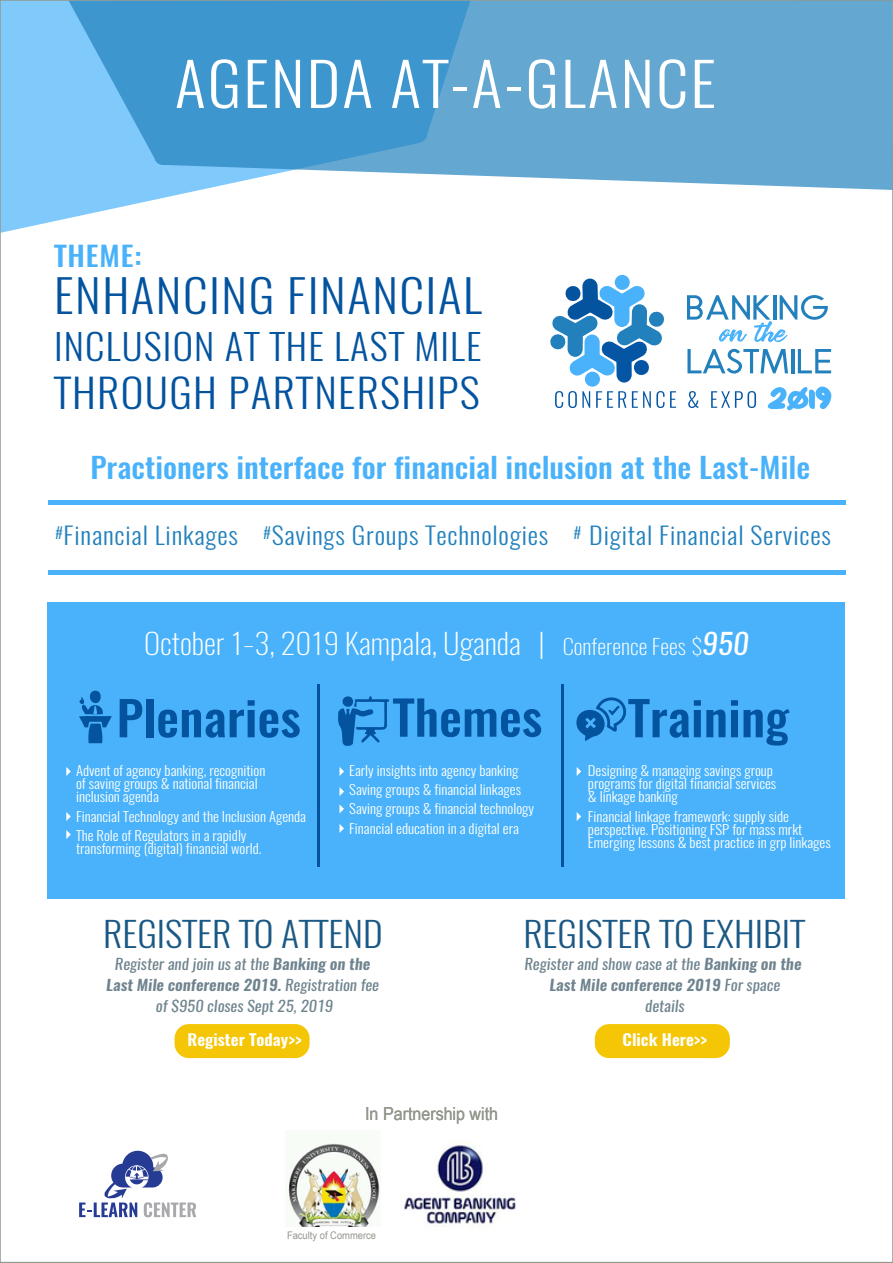
<style>
.page{position:relative;width:893px;height:1263px;background:#fff}
.page>*{position:absolute;margin:0;border:0;box-sizing:border-box;transform-origin:0 0}
.t1{font:300 59.4px "Oswald";letter-spacing:.03em;color:#fff;scale:1.09 1}
.t2{font:500 47.25px "Oswald";color:#03539f;scale:1.09 1}
.t3{font:300 45.3px "Oswald";letter-spacing:.03em;color:#03539f;scale:1.09 1}
.t4{font:300 39.75px "Oswald";letter-spacing:.03em;color:#03539f;scale:1.09 1}
.t5{font:300 35.7px "Oswald";letter-spacing:.03em;color:#03539f;scale:1.09 1}
.t6{font:300 34.65px "Oswald";color:#1a5885;scale:1.09 1}
.t7{font:500 28.5px "Oswald";color:#49b2fa;scale:1.09 1}
.t8{font:200 28.5px "Oswald";color:#fff;scale:1.09 1}
.t9{font:500 27.45px "Oswald";letter-spacing:.03em;color:#49b2fa;scale:1.09 1}
.t10{font:300 24px "Oswald";letter-spacing:.03em;color:#2281bd;scale:1.09 1}
.t11{font:18px "Arial Narrow";color:#93988d;scale:1.09 1}
.t12{font:600 15.75px "Oswald";color:#fff;scale:1.09 1}
.t13{font:italic 15px/21px "Oswald";color:#6f848f;text-align:center;scale:1.09 1}
.t14{font:300 13.5px/13.2px "Oswald";color:#fff;scale:1.09 1}
.t15{font:10.5px "Arial Narrow";color:#93988d;scale:1.09 1}
.s1{font-size:22.5px}
.s2{font-size:21px}
.s3{font-weight:400;font-style:italic}
.s4{font-weight:600}
</style>
<div class="page">
<div style="left:47px;top:602px;width:797px;height:297px;background:#49b2fa"></div>
<svg style="left:3px;top:3px;width:197px;height:230px;fill:#7fc9fb"></svg>
<svg style="left:69px;top:3px;width:821px;height:187px;fill:#64a7d0"></svg>
<hr style="left:48px;top:500px;width:797px;height:4px;background:#49b2fa">
<hr style="left:48px;top:571px;width:797px;height:4px;background:#49b2fa">
<svg style="left:79px;top:690px;width:33px;height:53px"></svg>
<svg style="left:576px;top:697px;width:50px;height:44px"></svg>
<hr style="left:317px;top:684px;width:3px;height:183px;background:#03539f">
<hr style="left:562px;top:684px;width:2px;height:183px;background:#03539f">
<div style="left:175px;top:1024px;width:135px;height:34px;background:#f4c606;border-radius:14px"></div>
<div style="left:595px;top:1024px;width:135px;height:34px;background:#f4c606;border-radius:14px"></div>
<svg style="left:339px;top:767px;width:5px;height:9px"></svg>
<svg style="left:66px;top:767px;width:5px;height:9px"></svg>
<svg style="left:66px;top:812px;width:5px;height:9px"></svg>
<svg style="left:577px;top:767px;width:4px;height:9px"></svg>
<svg style="left:577px;top:812px;width:4px;height:9px"></svg>
<svg style="left:66px;top:830px;width:5px;height:9px"></svg>
<svg style="left:339px;top:787px;width:5px;height:9px"></svg>
<svg style="left:339px;top:804px;width:5px;height:9px"></svg>
<svg style="left:339px;top:824px;width:5px;height:9px"></svg>
<svg style="left:79px;top:1151px;width:117px;height:66px"></svg>
<svg style="left:555px;top:391px;width:35px;height:17px"></svg>
<svg style="left:596px;top:391px;width:30px;height:17px"></svg>
<svg style="left:632px;top:391px;width:44px;height:17px"></svg>
<svg style="left:688px;top:391px;width:10px;height:17px"></svg>
<svg style="left:711px;top:391px;width:45px;height:17px"></svg>
<svg style="left:687px;top:295px;width:141px;height:47px"></svg>
<svg style="left:687px;top:349px;width:101px;height:25px"></svg>
<hr style="left:792px;top:349px;width:3px;height:24px;background:#2281bd">
<svg style="left:798px;top:349px;width:33px;height:24px"></svg>
<svg style="left:768px;top:387px;width:63px;height:23px"></svg>
<div style="left:585px;top:372px;width:15px;height:15px;background:#49b2fa;border-radius:50%"></div>
<div style="left:615px;top:275px;width:15px;height:15px;background:#49b2fa;border-radius:50%"></div>
<svg style="left:616px;top:351px;width:16px;height:32px"></svg>
<svg style="left:550px;top:278px;width:114px;height:99px"></svg>
<svg style="left:338px;top:696px;width:51px;height:50px"></svg>
<img style="left:288px;top:1143px;width:92px;height:83px">
<img style="left:404px;top:1142px;width:112px;height:85px">
<h1 class="t1" style="left:175px;top:44px;width:498px">AGENDA AT-A-GLANCE</h1>
<h3 class="t9" style="left:54px;top:237px;width:82px">THEME:</h3>
<h3 class="t3" style="left:54px;top:266px;width:394px">ENHANCING FINANCIAL</h3>
<h3 class="t5" style="left:54px;top:323px;width:394px">INCLUSION AT THE LAST MILE</h3>
<h3 class="t4" style="left:54px;top:366px;width:392px">THROUGH PARTNERSHIPS</h3>
<h3 class="t7" style="left:90px;top:447px;width:662px">Practioners interface for financial inclusion at the Last-Mile</h3>
<h3 class="t10" style="left:55px;top:520px;width:713px"><sup>#</sup>Financial Linkages <sup>#</sup>Savings Groups Technologies <sup>#</sup> Digital Financial Services</h3>
<h3 class="t8" style="left:144px;top:625px;width:556px">October 1<span class="s1">–</span>3, 2019 Kampala, Uganda | <span class="s2">Conference Fees $</span><span class="s3">950</span></h3>
<h2 class="t2" style="left:117px;top:685px;width:171px">Plenaries</h2>
<p class="t14" style="left:76px;top:764px;width:175px">Advent of agency banking, recognition of saving groups &amp; national financial inclusion agenda</p>
<p class="t14" style="left:76px;top:807px;width:213px;line-height:19.2px">Financial Technology and the Inclusion Agenda<br>The Role of Regulators in a rapidly</p>
<p class="t14" style="left:76px;top:842px;width:172px">transforming (digital) financial world.</p>
<h2 class="t2" style="left:393px;top:684px;width:139px">Themes</h2>
<h2 class="t2" style="left:628px;top:685px;width:149px">Training</h2>
<p class="t14" style="left:349px;top:761px;width:171px;line-height:19.2px">Early insights into agency banking Saving groups &amp; financial linkages Saving groups &amp; financial technology Financial education in a digital era</p>
<p class="t14" style="left:588px;top:764px;width:174px">Designing &amp; managing savings group programs for digital financial services &amp; linkage banking</p>
<p class="t14" style="left:588px;top:810px;width:224px">Financial linkage framework: supply side perspective. Positioning FSP for mass mrkt<br>Emerging lessons &amp; best practice in grp linkages</p>
<h3 class="t6" style="left:103px;top:910px;width:258px">REGISTER TO ATTEND</h3>
<p class="t13" style="left:106px;top:953px;width:252px">Register and join us at the <span class="s4">Banking on the<br>Last Mile conference 2019.</span> Registration fee of $950 closes Sept 25, 2019</p>
<p class="t12" style="left:188px;top:1029px;width:106px">Register Today&gt;&gt;</p>
<h3 class="t11" style="left:365px;top:1101px;width:124px">In Partnership with</h3>
<h3 class="t6" style="left:523px;top:910px;width:260px">REGISTER TO EXHIBIT</h3>
<p class="t13" style="left:524px;top:953px;width:256px">Register and show case at the <span class="s4">Banking on the<br>Last Mile conference 2019</span> For space<br>details</p>
<p class="t12" style="left:623px;top:1029px;width:79px">Click Here&gt;&gt;</p>
<p class="t15" style="left:287px;top:1227px;width:83px">Faculty of Commerce</p>
</div>
